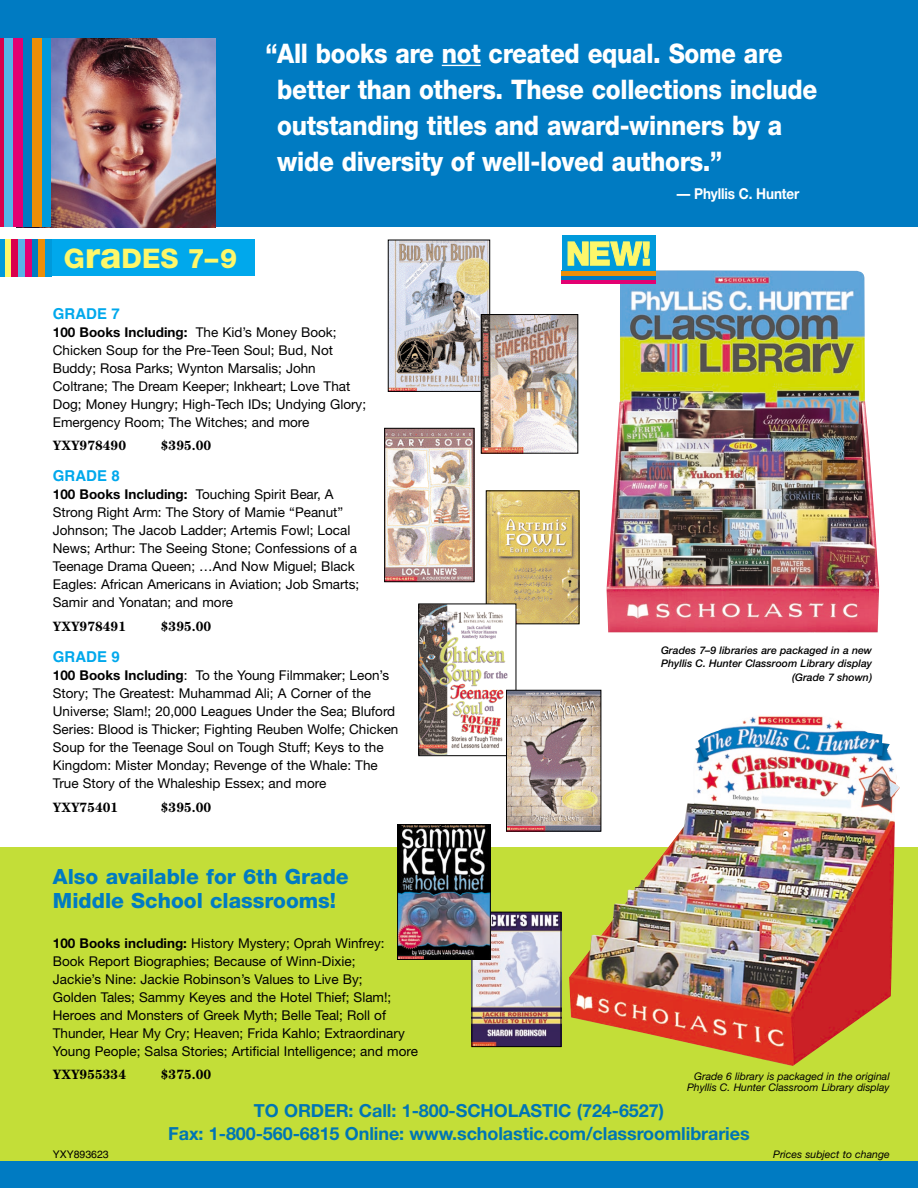
<style>
.page{position:relative;width:918px;height:1188px;background:#fff}
.page>*{position:absolute;margin:0;border:0;box-sizing:border-box;transform-origin:0 0}
.t1{font:800 27px/36px "Helvetica Neue";letter-spacing:-.015em;color:#fff;scale:.9 1}
.t2{font:800 27px "Helvetica Neue";color:#fef76a}
.t3{font:800 21px/24px "Helvetica Neue";color:#007bc2}
.t4{font:700 18px/22.5px "Helvetica Neue";letter-spacing:-.005em;color:#0075b4;text-align:center}
.t5{font:700 15px "Helvetica";color:#00a8ec}
.t6{font:700 15px "Helvetica Neue";letter-spacing:-.01em;color:#fff;scale:.9 1}
.t7{font:13.5px/18px "Helvetica Neue";color:#000}
.t8{font:700 13.5px "Century";color:#000}
.t9{font:italic 10.5px/10.5px "Helvetica Neue";color:#000;text-align:right}
.t10{font:italic 500 10.5px/13.5px "Helvetica Neue";color:#000;text-align:right}
.t11{font:10.5px "Helvetica";color:#000}
.s1{font-size:36px}
.s2{font-weight:700}
</style>
<div class="page">
<div style="left:0;top:0;width:918px;height:227px;background:#007bc2"></div>
<div style="left:0;top:847px;width:918px;height:328px;background:#c3de38"></div>
<div style="left:0;top:1161px;width:918px;height:27px;background:#007bc2"></div>
<img style="left:51px;top:39px;width:165px;height:188px">
<div style="left:41px;top:39px;width:10px;height:188px;background:#009adb"></div>
<div style="left:32px;top:39px;width:9px;height:188px;background:#ec8e08"></div>
<div style="left:13px;top:39px;width:9px;height:188px;background:#e30072"></div>
<div style="left:3px;top:39px;width:10px;height:188px;background:#57b5e8"></div>
<hr style="left:0;top:39px;width:3px;height:188px;background:#d9004c">
<div style="left:0;top:240px;width:255px;height:36px;background:#00a8ec"></div>
<div style="left:45px;top:240px;width:6px;height:36px;background:#009adb"></div>
<div style="left:38px;top:240px;width:7px;height:36px;background:#ec8e08"></div>
<div style="left:31px;top:240px;width:7px;height:36px;background:#007bc2"></div>
<div style="left:25px;top:240px;width:7px;height:36px;background:#e30072"></div>
<div style="left:18px;top:240px;width:7px;height:36px;background:#57b5e8"></div>
<div style="left:11px;top:240px;width:7px;height:36px;background:#d9004c"></div>
<div style="left:4px;top:240px;width:7px;height:36px;background:#fef76a"></div>
<div style="left:0;top:240px;width:5px;height:36px;background:#009adb"></div>
<hr style="left:442px;top:65px;width:39px;height:1px;background:#fff">
<img style="left:607px;top:270px;width:272px;height:362px">
<img style="left:474px;top:914px;width:85px;height:131px">
<div style="left:472px;top:912px;width:89px;height:135px;border:1px solid #000"></div>
<img style="left:399px;top:826px;width:90px;height:132px">
<div style="left:397px;top:824px;width:94px;height:136px;border:1px solid #000"></div>
<img style="left:488px;top:493px;width:89px;height:129px">
<img style="left:386px;top:430px;width:86px;height:150px">
<div style="left:384px;top:428px;width:90px;height:154px;border:1px solid #000"></div>
<img style="left:390px;top:242px;width:98px;height:148px">
<div style="left:388px;top:240px;width:102px;height:152px;border:1px solid #000"></div>
<img style="left:483px;top:316px;width:93px;height:135px">
<div style="left:481px;top:314px;width:97px;height:139px;border:1px solid #000"></div>
<img style="left:569px;top:710px;width:331px;height:356px">
<div style="left:562px;top:235px;width:93px;height:36px;background:#009adb"></div>
<svg style="left:567px;top:241px;width:83px;height:25px"></svg>
<div style="left:562px;top:271px;width:93px;height:5px;background:#ec8e08"></div>
<hr style="left:562px;top:276px;width:93px;height:4px;background:#007bc2">
<hr style="left:562px;top:280px;width:93px;height:4px;background:#e30072">
<img style="left:420px;top:606px;width:94px;height:148px">
<div style="left:418px;top:604px;width:98px;height:152px;border:1px solid #000"></div>
<img style="left:508px;top:692px;width:91px;height:137px">
<div style="left:506px;top:690px;width:95px;height:141px;border:1px solid #000"></div>
<h1 class="t2" style="left:64px;top:248px;width:175px">G<span class="s1">ra</span>DES 7–9</h1>
<h1 class="t1" style="left:277px;top:37px;width:602px;text-indent:-12px">“All books are not created equal. Some are better than others. These collections include outstanding titles and award-winners by a wide diversity of well-loved authors.”</h1>
<p class="t6" style="left:677px;top:188px;width:137px">— Phyllis C. Hunter</p>
<p class="t5" style="left:53px;top:308px;width:69px">GRADE 7</p>
<p class="t7" style="left:53px;top:324px;width:315px"><span class="s2">100 Books Including:</span> The Kid’s Money Book; Chicken Soup for the Pre-Teen Soul; Bud, Not Buddy; Rosa Parks; Wynton Marsalis; John Coltrane; The Dream Keeper; Inkheart; Love That Dog; Money Hungry; High-Tech IDs; Undying Glory; Emergency Room; The Witches; and more</p>
<p class="t8" style="left:53px;top:441px;width:75px">YXY978490</p>
<p class="t8" style="left:161px;top:441px;width:52px">$395.00</p>
<p class="t5" style="left:53px;top:471px;width:69px">GRADE 8</p>
<p class="t7" style="left:53px;top:487px;width:308px"><span class="s2">100 Books Including:</span> Touching Spirit Bear, A Strong Right Arm: The Story of Mamie “Peanut” Johnson; The Jacob Ladder; Artemis Fowl; Local News; Arthur: The Seeing Stone; Confessions of a Teenage Drama Queen; …And Now Miguel; Black Eagles: African Americans in Aviation; Job Smarts; Samir and Yonatan; and more</p>
<p class="t8" style="left:53px;top:622px;width:75px">YXY978491</p>
<p class="t8" style="left:161px;top:622px;width:52px">$395.00</p>
<p class="t5" style="left:53px;top:652px;width:69px">GRADE 9</p>
<p class="t7" style="left:53px;top:668px;width:347px"><span class="s2">100 Books Including</span>: To the Young Filmmaker; Leon’s Story; The Greatest: Muhammad Ali; A Corner of the Universe; Slam!; 20,000 Leagues Under the Sea; Bluford Series: Blood is Thicker; Fighting Reuben Wolfe; Chicken Soup for the Teenage Soul on Tough Stuff; Keys to the Kingdom: Mister Monday; Revenge of the Whale: The True Story of the Whaleship Essex; and more</p>
<p class="t8" style="left:53px;top:803px;width:67px">YXY75401</p>
<p class="t8" style="left:161px;top:803px;width:52px">$395.00</p>
<h2 class="t3" style="left:53px;top:867px;width:297px">Also available for 6th Grade<br>Middle School classrooms!</h2>
<p class="t7" style="left:53px;top:936px;width:367px"><span class="s2">100 Books including:</span> History Mystery; Oprah Winfrey:<br>Book Report Biographies; Because of Winn-Dixie;<br>Jackie’s Nine: Jackie Robinson’s Values to Live By;<br>Golden Tales; Sammy Keyes and the Hotel Thief; Slam!; Heroes and Monsters of Greek Myth; Belle Teal; Roll of Thunder, Hear My Cry; Heaven; Frida Kahlo; Extraordinary Young People; Salsa Stories; Artificial Intelligence; and more</p>
<p class="t8" style="left:53px;top:1070px;width:75px">YXY955334</p>
<p class="t8" style="left:161px;top:1070px;width:52px">$375.00</p>
<p class="t10" style="left:661px;top:644px;width:213px">Grades 7–9 libraries are packaged in a new<br>Phyllis C. Hunter Classroom Library display (Grade 7 shown)</p>
<p class="t9" style="left:687px;top:1072px;width:204px">Grade 6 library is packaged in the original<br>Phyllis C. Hunter Classroom Library display</p>
<h3 class="t4" style="left:168px;top:1101px;width:583px">TO ORDER: Call: 1-800-SCHOLASTIC (724-6527)<br>Fax: 1-800-560-6815 Online: www.scholastic.com/classroomlibraries</h3>
<p class="t11" style="left:53px;top:1150px;width:58px">YXY893623</p>
<p class="t9" style="left:773px;top:1150px;width:118px">Prices subject to change</p>
</div>
